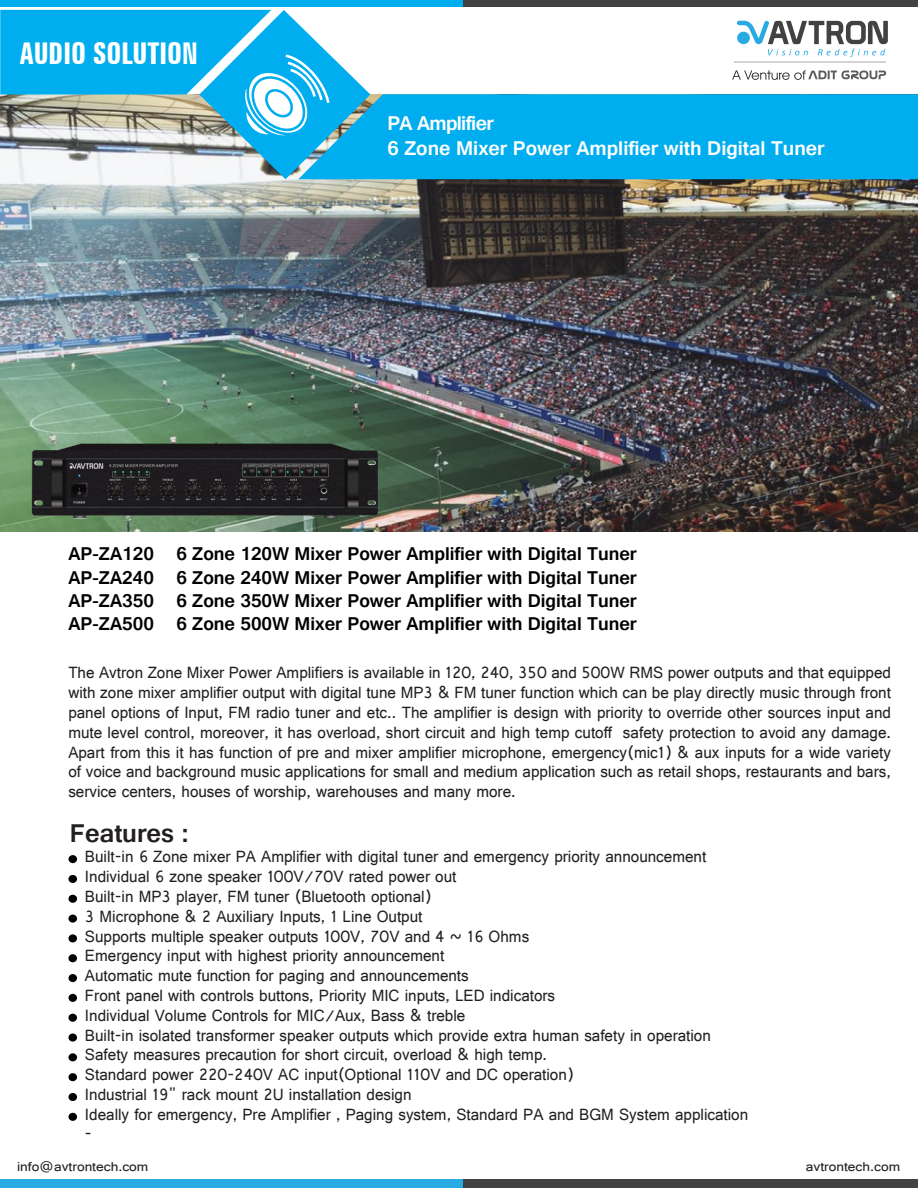
<style>
.page{position:relative;width:918px;height:1188px;background:#fff}
.page>*{position:absolute;margin:0;border:0;box-sizing:border-box;transform-origin:0 0}
.t1{font:700 extra-condensed 30px "Zurich BT";color:#fff}
.t2{font:700 27px "Gautami";color:#231f20}
.t3{font:700 21px/25.2px "Gautami";color:#fff}
.t4{font:700 19.5px/23.4px "Gautami";color:#000;text-align:justify}
.t5{font:17.1px/19.8px "Gautami";color:#231f20;scale:.96 1}
.t6{font:13.5px "Gautami";color:#231f20;scale:1.1 1}
</style>
<div class="page">
<img style="left:0;top:179px;width:918px;height:352px">
<div style="left:0;top:0;width:917px;height:6px;background:#00aeef"></div>
<div style="left:464px;top:0;width:454px;height:6px;background:#424243"></div>
<hr style="left:734px;top:62px;width:152px;height:1px;background:#d3d4d3">
<svg style="left:732px;top:70px;width:154px;height:10px"></svg>
<svg style="left:737px;top:21px;width:151px;height:36px"></svg>
<div style="left:0;top:1179px;width:918px;height:9px;background:#27abe2"></div>
<div style="left:463px;top:1179px;width:455px;height:9px;background:#424243"></div>
<div style="left:370px;top:94px;width:548px;height:85px;background:#00aeef"></div>
<svg style="left:0;top:10px;width:370px;height:169px"></svg>
<div style="left:68px;top:855px;width:9px;height:8px;background:#010101;border-radius:50%"></div>
<div style="left:68px;top:875px;width:9px;height:8px;background:#010101;border-radius:50%"></div>
<div style="left:68px;top:895px;width:9px;height:8px;background:#010101;border-radius:50%"></div>
<div style="left:68px;top:915px;width:9px;height:8px;background:#010101;border-radius:50%"></div>
<div style="left:68px;top:934px;width:9px;height:8px;background:#010101;border-radius:50%"></div>
<div style="left:68px;top:954px;width:9px;height:8px;background:#010101;border-radius:50%"></div>
<div style="left:68px;top:974px;width:9px;height:8px;background:#010101;border-radius:50%"></div>
<div style="left:68px;top:994px;width:9px;height:8px;background:#010101;border-radius:50%"></div>
<div style="left:68px;top:1014px;width:9px;height:8px;background:#010101;border-radius:50%"></div>
<div style="left:68px;top:1034px;width:9px;height:8px;background:#010101;border-radius:50%"></div>
<div style="left:68px;top:1053px;width:9px;height:8px;background:#010101;border-radius:50%"></div>
<div style="left:68px;top:1073px;width:9px;height:8px;background:#010101;border-radius:50%"></div>
<div style="left:68px;top:1093px;width:9px;height:8px;background:#010101;border-radius:50%"></div>
<div style="left:68px;top:1113px;width:9px;height:8px;background:#010101;border-radius:50%"></div>
<img style="left:25px;top:434px;width:362px;height:91px">
<h1 class="t1" style="left:20px;top:37px;width:179px">AUDIO SOLUTION</h1>
<p class="t3" style="left:387px;top:110px;width:439px">PA Amplifier<br>6 Zone Mixer Power Amplifier with Digital Tuner</p>
<p class="t4" style="left:68px;top:542px;width:570px">AP-ZA120 6 Zone 120W Mixer Power Amplifier with Digital Tuner AP-ZA240 6 Zone 240W Mixer Power Amplifier with Digital Tuner AP-ZA350 6 Zone 350W Mixer Power Amplifier with Digital Tuner AP-ZA500 6 Zone 500W Mixer Power Amplifier with Digital Tuner</p>
<p class="t5" style="left:68px;top:663px;width:858px;text-align:justify">The Avtron Zone Mixer Power Amplifiers is available in 120, 240, 350 and 500W RMS power outputs and that equipped with zone mixer amplifier output with digital tune MP3 &amp; FM tuner function which can be play directly music through front panel options of Input, FM radio tuner and etc.. The amplifier is design with priority to override other sources input and mute level control, moreover, it has overload, short circuit and high temp cutoff safety protection to avoid any damage.<br>Apart from this it has function of pre and mixer amplifier microphone, emergency(mic1) &amp; aux inputs for a wide variety of voice and background music applications for small and medium application such as retail shops, restaurants and bars, service centers, houses of worship, warehouses and many more.</p>
<h2 class="t2" style="left:70px;top:817px;width:120px">Features :</h2>
<p class="t5" style="left:85px;top:847px;width:692px">Built-in 6 Zone mixer PA Amplifier with digital tuner and emergency priority announcement Individual 6 zone speaker 100V/70V rated power out<br>Built-in MP3 player, FM tuner (Bluetooth optional)<br>3 Microphone &amp; 2 Auxiliary Inputs, 1 Line Output<br>Supports multiple speaker outputs 100V, 70V and 4 ~ 16 Ohms<br>Emergency input with highest priority announcement<br>Automatic mute function for paging and announcements<br>Front panel with controls buttons, Priority MIC inputs, LED indicators<br>Individual Volume Controls for MIC/Aux, Bass &amp; treble<br>Built-in isolated transformer speaker outputs which provide extra human safety in operation Safety measures precaution for short circuit, overload &amp; high temp.<br>Standard power 220-240V AC input(Optional 110V and DC operation)<br>Industrial 19" rack mount 2U installation design<br>Ideally for emergency, Pre Amplifier , Paging system, Standard PA and BGM System application -</p>
<p class="t6" style="left:17px;top:1159px;width:121px">info@avtrontech.com</p>
<p class="t6" style="left:806px;top:1159px;width:87px">avtrontech.com</p>
</div>
